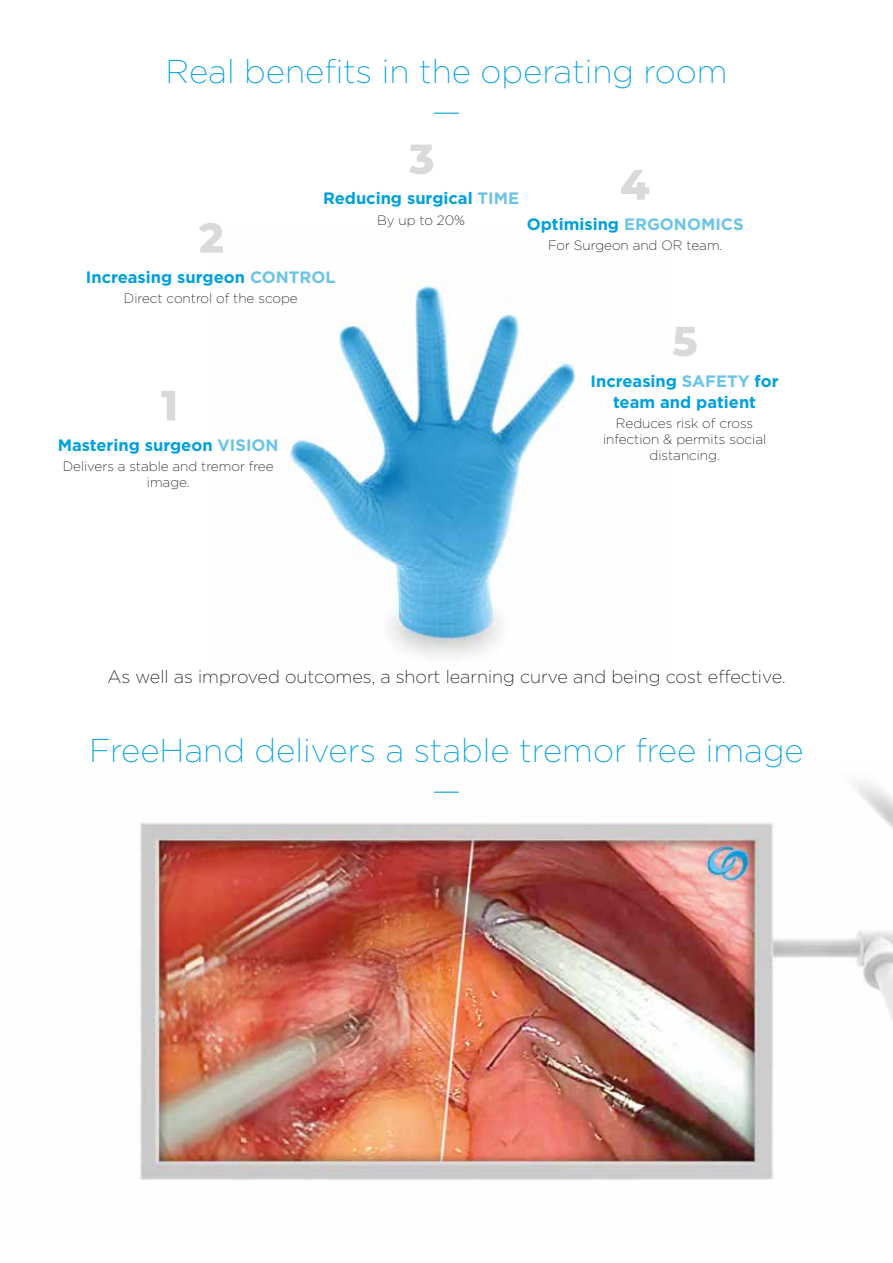
<style>
.page{position:relative;width:893px;height:1263px;background:#fff}
.page>*{position:absolute;margin:0;border:0;box-sizing:border-box;transform-origin:0 0}
.t1{font:200 33px/39.6px "Gotham";color:#00a0df;text-align:center}
.t2{font:200 18px "Gotham";color:#000}
.t3{font:700 16.5px/21px "Gotham";color:#00a0df;text-align:center}
.t4{font:200 13.5px/16.2px "Gotham";color:#000;text-align:center}
.s1{color:#6bc4e8}
</style>
<div class="page">
<img style="left:281px;top:282px;width:295px;height:374px">
<img style="left:140px;top:783px;width:753px;height:397px">
<svg style="left:161px;top:391px;width:14px;height:29px"></svg>
<svg style="left:199px;top:223px;width:24px;height:30px"></svg>
<svg style="left:409px;top:145px;width:24px;height:29px"></svg>
<svg style="left:621px;top:170px;width:28px;height:30px"></svg>
<svg style="left:673px;top:327px;width:24px;height:29px"></svg>
<h1 class="t1" style="left:165px;top:52px;width:564px">Real benefits in the operating room —</h1>
<p class="t3" style="left:323px;top:188px;width:198px">Reducing surgical <span class="s1">TIME</span></p>
<p class="t4" style="left:377px;top:212px;width:90px">By up to 20%</p>
<p class="t3" style="left:527px;top:213px;width:218px">Optimising <span class="s1">ERGONOMICS</span></p>
<p class="t4" style="left:548px;top:237px;width:175px">For Surgeon and OR team.</p>
<p class="t3" style="left:86px;top:266px;width:251px">Increasing surgeon <span class="s1">CONTROL</span></p>
<p class="t4" style="left:124px;top:290px;width:175px">Direct control of the scope</p>
<p class="t3" style="left:58px;top:434px;width:222px">Mastering surgeon <span class="s1">VISION</span></p>
<p class="t4" style="left:63px;top:458px;width:212px">Delivers a stable and tremor free image.</p>
<p class="t3" style="left:591px;top:370px;width:190px">Increasing <span class="s1">SAFETY</span> for team and patient</p>
<p class="t4" style="left:603px;top:415px;width:165px">Reduces risk of cross infection &amp; permits social distancing.</p>
<h2 class="t2" style="left:107px;top:667px;width:680px">As well as improved outcomes, a short learning curve and being cost effective.</h2>
<h1 class="t1" style="left:89px;top:730px;width:716px">FreeHand delivers a stable tremor free image —</h1>
</div>
